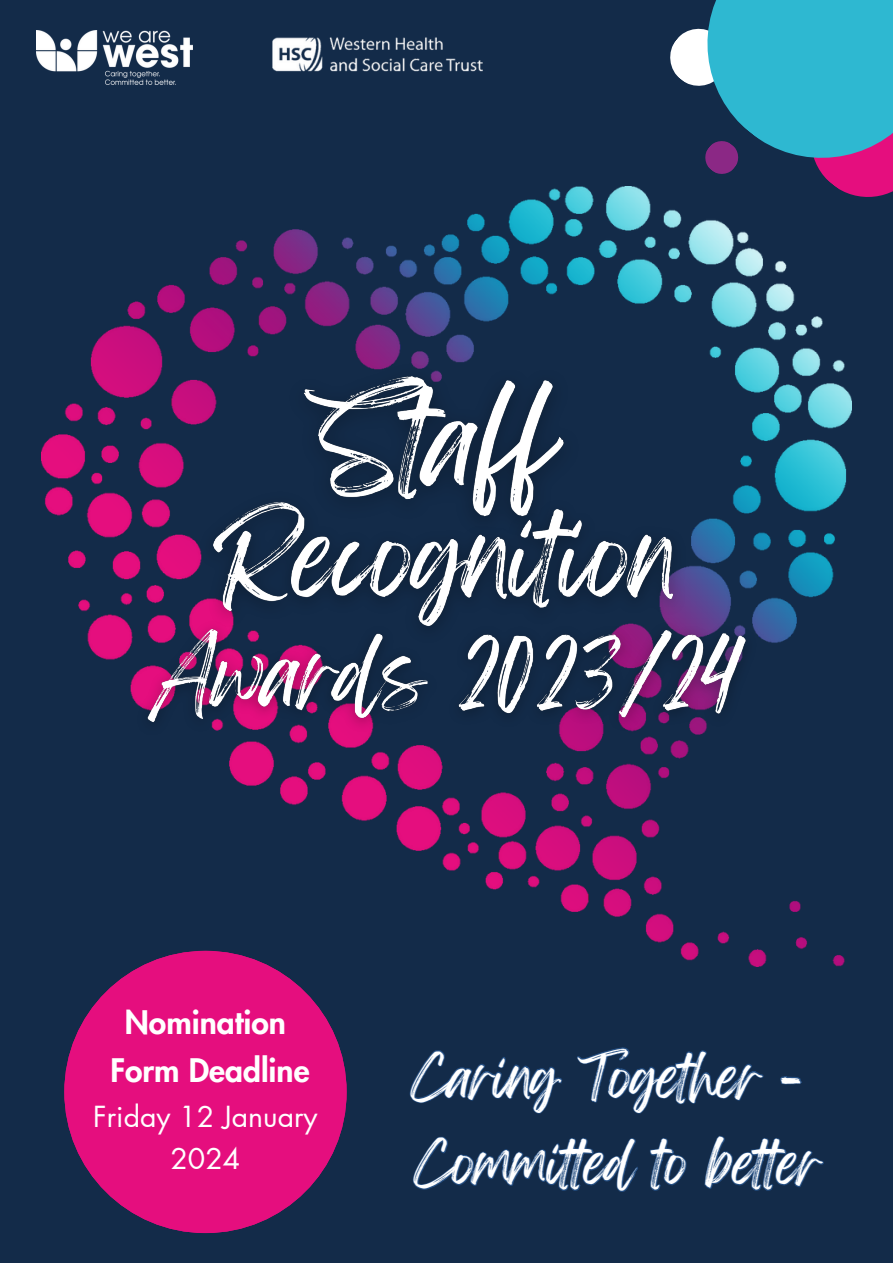
<style>
.page{position:relative;width:893px;height:1264px;background:#fff}
.page>*{position:absolute;margin:0;border:0;box-sizing:border-box;transform-origin:0 0}
.t1{font:49.2px "Feeling Passionate";color:#fff}
.t2{font:800 31.65px "Futura LT Pro";color:#fff}
.t3{font:28.35px "Futura LT Pro";color:#fff}
</style>
<div class="page">
<div style="left:0;top:0;width:892px;height:1262px;background:#132b49"></div>
<svg style="left:64px;top:966px;width:282px;height:266px"></svg>
<img style="left:42px;top:186px;width:809px;height:780px">
<img style="left:36px;top:31px;width:156px;height:54px">
<img style="left:272px;top:37px;width:211px;height:35px">
<img style="left:275px;top:351px;width:317px;height:129px">
<img style="left:129px;top:611px;width:636px;height:135px">
<img style="left:189px;top:480px;width:508px;height:174px">
<svg style="left:409px;top:1047px;width:392px;height:52px"></svg>
<svg style="left:412px;top:1079px;width:412px;height:113px"></svg>
<svg style="left:666px;top:0;width:226px;height:204px"></svg>
<p class="t2" style="left:125px;top:1008px;width:163px">Nomination</p>
<p class="t2" style="left:110px;top:1055px;width:201px">Form Deadline</p>
<p class="t3" style="left:93px;top:1103px;width:226px">Friday 12 January</p>
<p class="t3" style="left:170px;top:1145px;width:71px">2024</p>
<p class="t1" style="left:411px;top:1037px;width:392px">Caring Together -</p>
<p class="t1" style="left:414px;top:1123px;width:409px">Committed to better</p>
</div>
